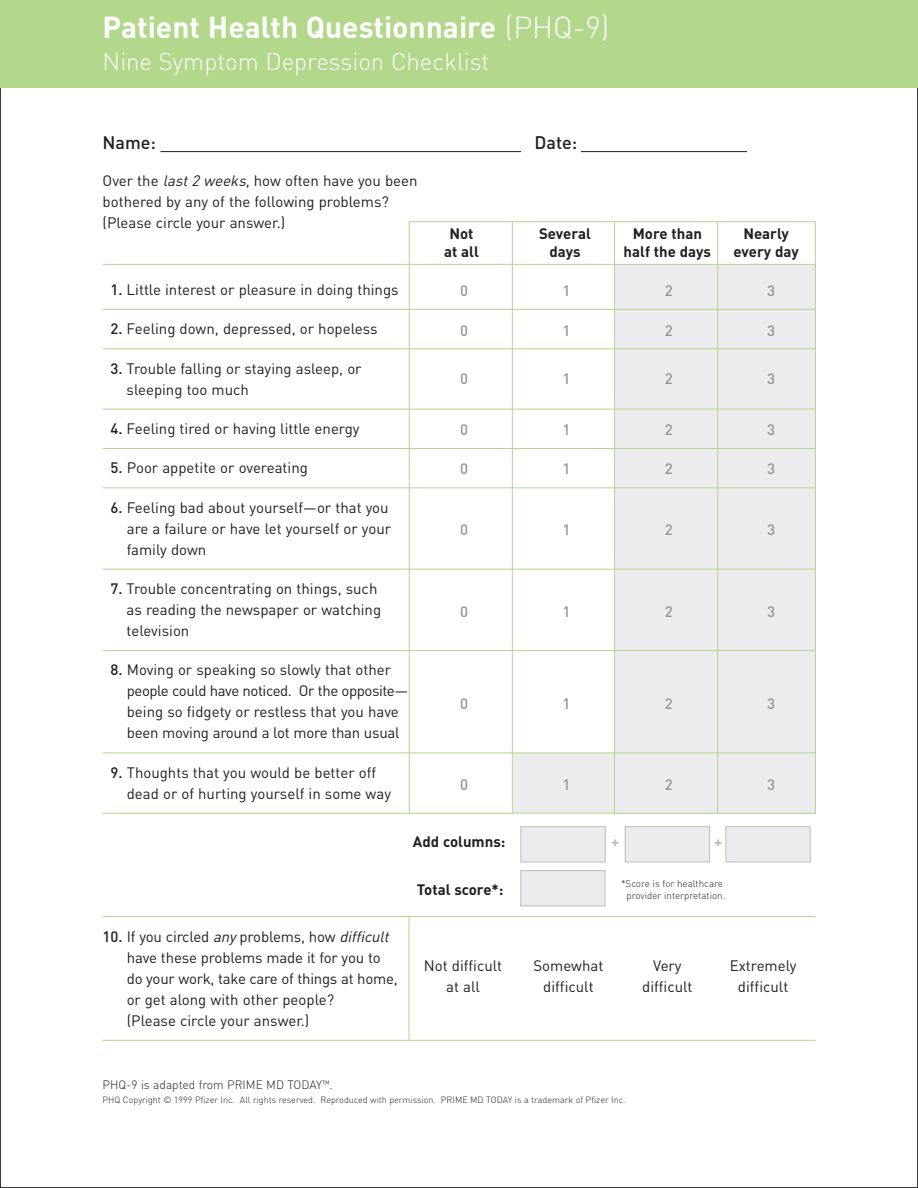
<style>
.page{position:relative;width:918px;height:1188px;background:#fff}
.page>*{position:absolute;margin:0;border:0;box-sizing:border-box;transform-origin:0 0}
.t1{font:700 30px "DIN";color:#fff}
.t2{font:300 24px "DIN";color:#fff}
.t3{font:500 18px "DIN";color:#231f20}
.t4{font:15px/21px "DIN";color:#231f20}
.t5{font:700 15px/18px "DIN";color:#231f20;text-align:center}
.t6{font:500 15px "DIN";color:#939598}
.t7{font:700 15px "DIN";color:#bcbdc0}
.t8{font:300 12px "DIN";color:#231f20}
.t9{font:300 9.75px/11.7px "DIN";color:#231f20;text-align:center}
.t10{font:300 9px "DIN";color:#231f20}
.s1{font-weight:300}
.s2{font-style:italic}
.s3{font-weight:500}
</style>
<div class="page">
<div style="left:513px;top:753px;width:101px;height:60px;background:#ececee"></div>
<div style="left:614px;top:264px;width:201px;height:550px;background:#ececee"></div>
<div style="left:0;top:0;width:918px;height:88px;background:#b3d78b"></div>
<hr style="left:103px;top:1040px;width:712px;height:1px;background:#b3d78b">
<hr style="left:103px;top:264px;width:712px;height:1px;background:#b3d78b">
<hr style="left:103px;top:309px;width:712px;height:1px;background:#b3d78b">
<hr style="left:103px;top:348px;width:712px;height:1px;background:#b3d78b">
<hr style="left:103px;top:409px;width:712px;height:1px;background:#b3d78b">
<hr style="left:103px;top:448px;width:712px;height:1px;background:#b3d78b">
<hr style="left:103px;top:487px;width:712px;height:1px;background:#b3d78b">
<hr style="left:103px;top:569px;width:712px;height:1px;background:#b3d78b">
<hr style="left:103px;top:650px;width:712px;height:1px;background:#b3d78b">
<hr style="left:103px;top:753px;width:712px;height:1px;background:#b3d78b">
<hr style="left:103px;top:813px;width:712px;height:1px;background:#b3d78b">
<hr style="left:103px;top:916px;width:712px;height:1px;background:#b3d78b">
<hr style="left:160px;top:151px;width:587px;height:1px;background:#231f20">
<hr style="left:521px;top:150px;width:59px;height:3px;background:#fff">
<hr style="left:409px;top:221px;width:406px;height:1px;background:#b3d78b">
<div style="left:521px;top:827px;width:84px;height:35px;background:#ececee"></div>
<div style="left:520px;top:826px;width:86px;height:36px;border:1px solid #bcbdc0"></div>
<div style="left:626px;top:827px;width:83px;height:35px;background:#ececee"></div>
<div style="left:625px;top:826px;width:85px;height:36px;border:1px solid #bcbdc0"></div>
<div style="left:726px;top:827px;width:84px;height:35px;background:#ececee"></div>
<div style="left:726px;top:826px;width:85px;height:36px;border:1px solid #bcbdc0"></div>
<div style="left:521px;top:871px;width:84px;height:35px;background:#ececee"></div>
<div style="left:520px;top:870px;width:85px;height:36px;border:1px solid #bcbdc0"></div>
<hr style="left:409px;top:221px;width:1px;height:593px;background:#b3d78b">
<hr style="left:512px;top:221px;width:1px;height:593px;background:#b3d78b">
<hr style="left:614px;top:221px;width:1px;height:593px;background:#b3d78b">
<hr style="left:717px;top:221px;width:1px;height:593px;background:#b3d78b">
<hr style="left:815px;top:221px;width:1px;height:593px;background:#b3d78b">
<hr style="left:409px;top:916px;width:1px;height:125px;background:#b3d78b">
<h1 class="t1" style="left:103px;top:10px;width:508px">Patient Health Questionnaire <span class="s1">(PHQ-9)</span></h1>
<h2 class="t2" style="left:103px;top:47px;width:388px">Nine Symptom Depression Checklist</h2>
<p class="t3" style="left:103px;top:132px;width:55px">Name:</p>
<p class="t3" style="left:535px;top:132px;width:44px">Date:</p>
<p class="t4" style="left:103px;top:170px;width:317px">Over the <span class="s2">last2 weeks</span>, how often have you been bothered by any of the following problems? (Please circle your answer.)</p>
<p class="t5" style="left:444px;top:224px;width:36px">Not at all</p>
<p class="t5" style="left:539px;top:224px;width:53px">Several days</p>
<p class="t5" style="left:624px;top:224px;width:89px">More than half the days</p>
<p class="t5" style="left:733px;top:224px;width:67px">Nearly every day</p>
<p class="t4" style="left:111px;top:279px;width:290px"><span class="s3">1.</span> Little interest or pleasure in doing things</p>
<p class="t4" style="left:111px;top:318px;width:268px"><span class="s3">2.</span> Feeling down, depressed, or hopeless</p>
<p class="t4" style="left:127px;top:357px;width:237px;text-indent:-16px"><span class="s3">3.</span> Trouble falling or staying asleep, or sleeping too much</p>
<p class="t4" style="left:111px;top:418px;width:251px"><span class="s3">4.</span> Feeling tired or having little energy</p>
<p class="t4" style="left:111px;top:457px;width:199px"><span class="s3">5.</span> Poor appetite or overeating</p>
<p class="t4" style="left:127px;top:496px;width:266px;text-indent:-16px"><span class="s3">6.</span> Feeling bad about yourself—or that you are a failure or have let yourself or your family down</p>
<p class="t4" style="left:127px;top:578px;width:256px;text-indent:-16px"><span class="s3">7.</span> Trouble concentrating on things, such as reading the newspaper or watching television</p>
<p class="t4" style="left:127px;top:659px;width:283px;text-indent:-16px"><span class="s3">8.</span> Moving or speaking so slowly that other people could have noticed. Or the opposite— being so fidgety or restless that you have been moving around a lot more than usual</p>
<p class="t4" style="left:127px;top:762px;width:266px;text-indent:-16px"><span class="s3">9.</span> Thoughts that you would be better off dead or of hurting yourself in some way</p>
<p class="t6" style="left:460px;top:282px;width:9px">0</p>
<p class="t6" style="left:562px;top:282px;width:9px">1</p>
<p class="t6" style="left:665px;top:282px;width:9px">2</p>
<p class="t6" style="left:767px;top:282px;width:9px">3</p>
<p class="t6" style="left:460px;top:322px;width:9px">0</p>
<p class="t6" style="left:562px;top:322px;width:9px">1</p>
<p class="t6" style="left:665px;top:322px;width:9px">2</p>
<p class="t6" style="left:767px;top:322px;width:9px">3</p>
<p class="t6" style="left:460px;top:370px;width:9px">0</p>
<p class="t6" style="left:562px;top:370px;width:9px">1</p>
<p class="t6" style="left:665px;top:370px;width:9px">2</p>
<p class="t6" style="left:767px;top:370px;width:9px">3</p>
<p class="t6" style="left:460px;top:421px;width:9px">0</p>
<p class="t6" style="left:562px;top:421px;width:9px">1</p>
<p class="t6" style="left:665px;top:421px;width:9px">2</p>
<p class="t6" style="left:767px;top:421px;width:9px">3</p>
<p class="t6" style="left:460px;top:460px;width:9px">0</p>
<p class="t6" style="left:562px;top:460px;width:9px">1</p>
<p class="t6" style="left:665px;top:460px;width:9px">2</p>
<p class="t6" style="left:767px;top:460px;width:9px">3</p>
<p class="t6" style="left:460px;top:521px;width:9px">0</p>
<p class="t6" style="left:562px;top:521px;width:9px">1</p>
<p class="t6" style="left:665px;top:521px;width:9px">2</p>
<p class="t6" style="left:767px;top:521px;width:9px">3</p>
<p class="t6" style="left:460px;top:602px;width:9px">0</p>
<p class="t6" style="left:562px;top:602px;width:9px">1</p>
<p class="t6" style="left:665px;top:602px;width:9px">2</p>
<p class="t6" style="left:767px;top:602px;width:9px">3</p>
<p class="t6" style="left:460px;top:694px;width:9px">0</p>
<p class="t6" style="left:562px;top:694px;width:9px">1</p>
<p class="t6" style="left:665px;top:694px;width:9px">2</p>
<p class="t6" style="left:767px;top:694px;width:9px">3</p>
<p class="t6" style="left:460px;top:776px;width:9px">0</p>
<p class="t6" style="left:562px;top:776px;width:9px">1</p>
<p class="t6" style="left:665px;top:776px;width:9px">2</p>
<p class="t6" style="left:767px;top:776px;width:9px">3</p>
<p class="t4" style="left:127px;top:926px;width:273px;text-indent:-24px"><span class="s3">10.</span> If you circled <span class="s2">any</span> problems, how <span class="s2">difficult </span>have these problems made it for you to do your work, take care of things at home, or get along with other people?<br>(Please circle your answer.)</p>
<p class="t5" style="left:413px;top:832px;width:94px">Add columns:</p>
<p class="t7" style="left:611px;top:832px;width:10px">+</p>
<p class="t7" style="left:714px;top:832px;width:10px">+</p>
<p class="t5" style="left:417px;top:880px;width:88px">Total score*:</p>
<p class="t9" style="left:621px;top:877px;width:106px">*Score is for healthcare provider interpretation.</p>
<p class="t4" style="left:424px;top:955px;width:80px;text-align:center">Not difficult at all</p>
<p class="t4" style="left:533px;top:955px;width:71px;text-align:center">Somewhat difficult</p>
<p class="t4" style="left:642px;top:955px;width:52px;text-align:center">Very difficult</p>
<p class="t4" style="left:730px;top:955px;width:68px;text-align:center">Extremely difficult</p>
<p class="t8" style="left:103px;top:1078px;width:232px">PHQ-9 is adapted from PRIME MD TODAY<sup>™</sup>.</p>
<p class="t10" style="left:103px;top:1094px;width:524px">PHQ Copyright © 1999 Pfizer Inc. All rights reserved. Reproduced with permission. PRIME MD TODAY is a trademark of Pfizer Inc.</p>
</div>
